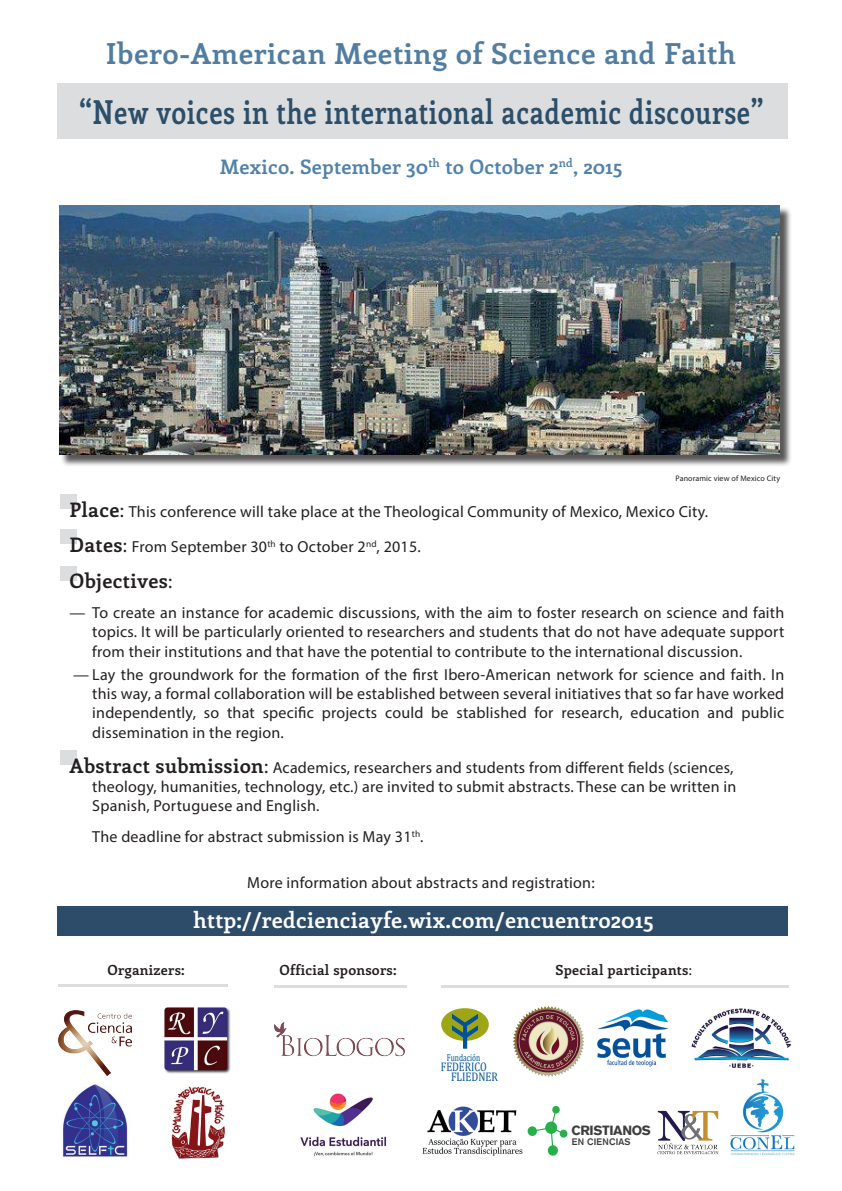
<style>
.page{position:relative;width:842px;height:1191px;background:#fff}
.page>*{position:absolute;margin:0;border:0;box-sizing:border-box;transform-origin:0 0}
.t1{font:700 33px "Enriqueta";letter-spacing:.02em;color:#2b4e69;scale:.8 1}
.t2{font:700 29px "Enriqueta";letter-spacing:.015em;color:#517da1}
.t3{font:700 22px "Enriqueta";letter-spacing:.01em;color:#fff}
.t4{font:700 20px "Enriqueta";letter-spacing:.01em;color:#5282aa}
.t5{font:700 20px "Enriqueta";letter-spacing:.015em;color:#231f20}
.t6{font:16px/19.2px "Myriad Pro";letter-spacing:.015em;color:#231f20;text-align:justify}
.t7{font:700 14px "Enriqueta";letter-spacing:.015em;color:#231f20}
.t8{font:900 13.2px "Akzidenz Grotesk";letter-spacing:-.025em;color:#3e3e3f}
.t9{font:12.5px "Cambria Math";color:#01529a;scale:.82 1}
.t10{font:12.5px "Cambria Math";color:#01529a;scale:.84 1}
.t11{font:10.1px "Cambria Math";color:#01529a;scale:.74 1}
.t12{font:700 9.3px "Akzidenz Grotesk";letter-spacing:.025em;color:#3e3e3f}
.t13{font:8px "Myriad Pro";letter-spacing:.015em;color:#231f20}
.s1{font-family:"Enriqueta";font-weight:700;font-size:20px}
.s2{font-size:20px}
.s3{font-family:"Myriad Pro";font-weight:400}
.s4{font-weight:400}
</style>
<div class="page">
<div style="left:57px;top:83px;width:731px;height:55px;background:#dcdddf"></div>
<div style="left:60px;top:494px;width:17px;height:14px;background:#dcdddf"></div>
<div style="left:60px;top:528px;width:17px;height:15px;background:#dcdddf"></div>
<div style="left:60px;top:566px;width:17px;height:15px;background:#dcdddf"></div>
<div style="left:60px;top:750px;width:17px;height:14px;background:#dcdddf"></div>
<hr style="left:58px;top:984px;width:169px;height:2px;background:#dcdddf">
<hr style="left:274px;top:984px;width:133px;height:3px;background:#dcdddf">
<hr style="left:441px;top:984px;width:347px;height:3px;background:#dcdddf">
<div style="left:57px;top:906px;width:731px;height:29px;background:#2d4c6a"></div>
<div style="left:61px;top:206px;width:731px;height:261px;background:#231f20;opacity:.75"></div>
<img style="left:59px;top:205px;width:721px;height:249px">
<img style="left:58px;top:1010px;width:73px;height:65px">
<img style="left:61px;top:1084px;width:67px;height:73px">
<img style="left:300px;top:1093px;width:87px;height:64px">
<img style="left:171px;top:1086px;width:54px;height:73px">
<img style="left:164px;top:1007px;width:67px;height:67px">
<img style="left:274px;top:1022px;width:131px;height:35px">
<img style="left:422px;top:1106px;width:101px;height:49px">
<div style="left:548px;top:1145px;width:10px;height:10px;background:#27af4a;border-radius:50%"></div>
<div style="left:528px;top:1126px;width:9px;height:10px;background:#27af4a;border-radius:50%"></div>
<svg style="left:552px;top:1105px;width:8px;height:8px"></svg>
<svg style="left:531px;top:1111px;width:34px;height:40px"></svg>
<img style="left:691px;top:1008px;width:101px;height:60px">
<img style="left:597px;top:1009px;width:71px;height:58px">
<img style="left:513px;top:1006px;width:71px;height:71px">
<img style="left:730px;top:1079px;width:65px;height:76px">
<img style="left:657px;top:1110px;width:62px;height:45px">
<div style="left:441px;top:1008px;width:48px;height:32px;background:#9ea615;border-radius:50%"></div>
<svg style="left:452px;top:1014px;width:26px;height:34px"></svg>
<h2 class="t2" style="left:106px;top:33px;width:632px">Ibero-American Meeting of Science and Faith</h2>
<h1 class="t1" style="left:79px;top:88px;width:857px">“New voices in the international academic discourse”</h1>
<p class="t4" style="left:220px;top:152px;width:404px">Mexico. September 30<sup>th</sup> to October 2<sup>nd</sup>, 2015</p>
<p class="t13" style="left:676px;top:473px;width:106px">Panoramic view of Mexico City</p>
<p class="t6" style="left:70px;top:501px;width:640px"><span class="s1">Place</span><span class="s2">:</span> This conference will take place at the Theological Community of Mexico, Mexico City.</p>
<p class="t6" style="left:70px;top:537px;width:353px"><span class="s1">Dates</span><span class="s2">:</span> From September 30<sup>th</sup> to October 2<sup>nd</sup>, 2015.</p>
<p class="t5" style="left:70px;top:566px;width:104px">Objectives<span class="s3">:</span></p>
<p class="t6" style="left:92px;top:603px;width:693px;text-indent:-23px">— To create an instance for academic discussions, with the aim to foster research on science and faith topics. It will be particularly oriented to researchers and students that do not have adequate support from their institutions and that have the potential to contribute to the international discussion.</p>
<p class="t6" style="left:92px;top:665px;width:693px;text-indent:-19px">— Lay the groundwork for the formation of the first Ibero-American network for science and faith. In this way, a formal collaboration will be established between several initiatives that so far have worked independently, so that specific projects could be stablished for research, education and public dissemination in the region.</p>
<p class="t6" style="left:92px;top:757px;width:645px;text-align:left;text-indent:-23px"><span class="s1">Abstract submission</span><span class="s2">:</span> Academics, researchers and students from different fields (sciences, theology, humanities, technology, etc.) are invited to submit abstracts. These can be written in<br>Spanish, Portuguese and English.</p>
<p class="t6" style="left:92px;top:826px;width:333px">The deadline for abstract submission is May 31<sup>th</sup>.</p>
<p class="t6" style="left:247px;top:873px;width:349px">More information about abstracts and registration:</p>
<h3 class="t3" style="left:193px;top:904px;width:462px">http://redcienciayfe.wix.com/encuentro2015</h3>
<p class="t7" style="left:107px;top:960px;width:79px">Organizers:</p>
<p class="t7" style="left:279px;top:960px;width:119px">Official sponsors:</p>
<p class="t7" style="left:556px;top:960px;width:138px">Special participants<span class="s4">:</span></p>
<p class="t11" style="left:447px;top:1051px;width:47px">Fundación</p>
<p class="t10" style="left:451px;top:1069px;width:57px">FLIEDNER</p>
<p class="t9" style="left:441px;top:1059px;width:58px">FEDERICO</p>
<p class="t8" style="left:571px;top:1122px;width:81px">CRISTIANOS</p>
<p class="t12" style="left:572px;top:1136px;width:60px">EN CIENCIAS</p>
</div>
